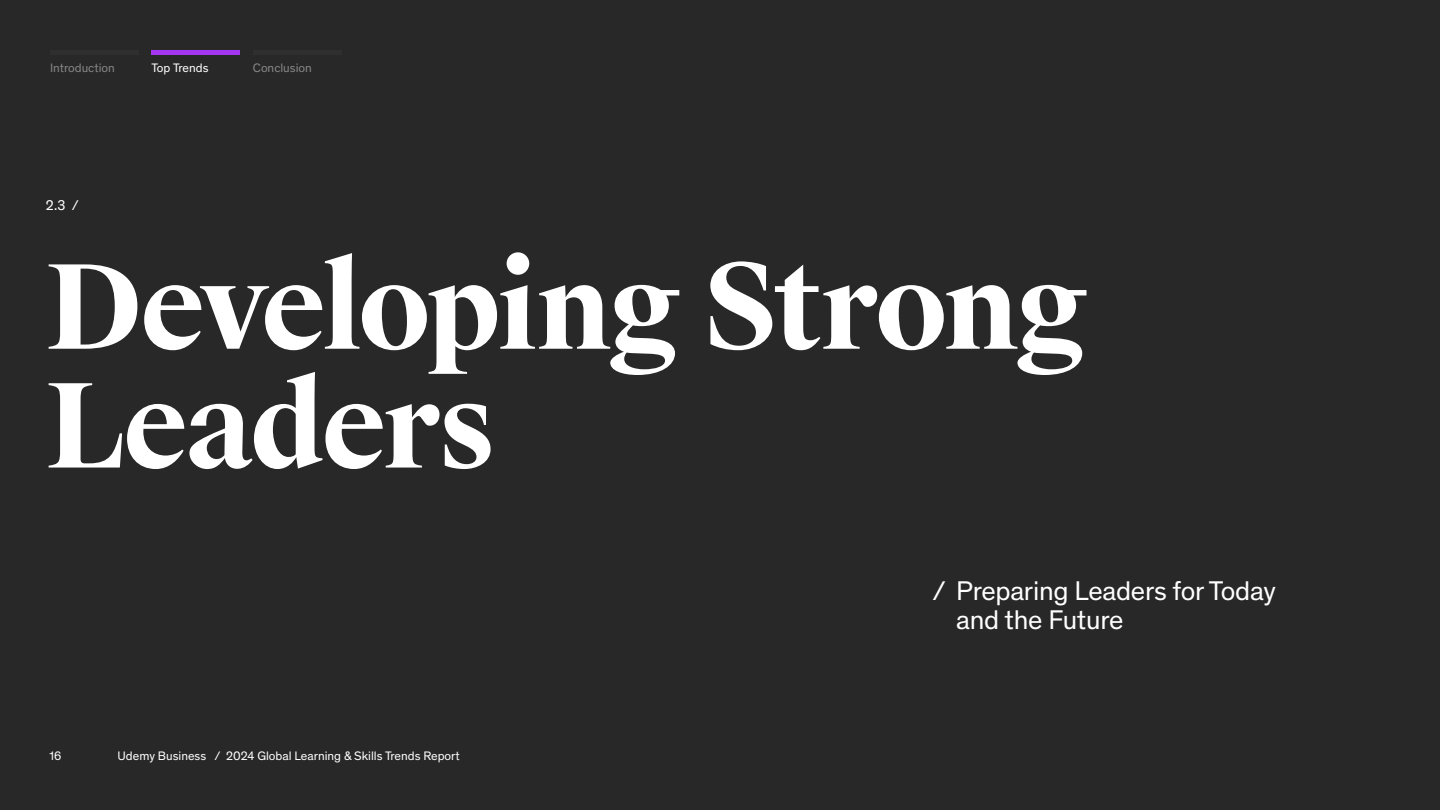
<style>
.page{position:relative;width:1440px;height:810px;background:#292829}
.page>*{position:absolute;margin:0;border:0;box-sizing:border-box;transform-origin:0 0}
.Headline{font:700 116.25px/118.8px "Suisse Works";letter-spacing:-.035em;color:#fff}
.Subhead{font:27.5px/28.8px "Udemy Sans Web";letter-spacing:-.01em;color:#fff}
.Eyebrow{font:14.38px "Udemy Sans Web";color:#fff}
.t1{font:12.5px "Udemy Sans Web";color:#fff}
.t2{font:12.5px "Udemy Sans Web";color:#868686}
</style>
<div class="page">
<div style="left:50px;top:50px;width:89px;height:5px;background:#2f2f2f"></div>
<div style="left:253px;top:50px;width:89px;height:5px;background:#2f2f2f"></div>
<div style="left:151px;top:50px;width:89px;height:5px;background:#a435f0"></div>
<p class="t2" style="left:50px;top:59px;width:66px">Introduction</p>
<p class="t1" style="left:151px;top:59px;width:59px">Top Trends</p>
<p class="t2" style="left:253px;top:59px;width:61px">Conclusion</p>
<p class="Eyebrow" style="left:46px;top:196px;width:35px">2.3 /</p>
<p class="Headline" style="left:45px;top:251px;width:1045px">Developing Strong<br>Leaders</p>
<p class="t1" style="left:50px;top:747px;width:13px">16</p>
<p class="t1" style="left:118px;top:747px;width:344px">Udemy Business / 2024 Global Learning &amp; Skills Trends Report</p>
<h2 class="Subhead" style="left:956px;top:575px;width:321px;text-indent:-24px">/ Preparing Leaders for Today and the Future</h2>
</div>
